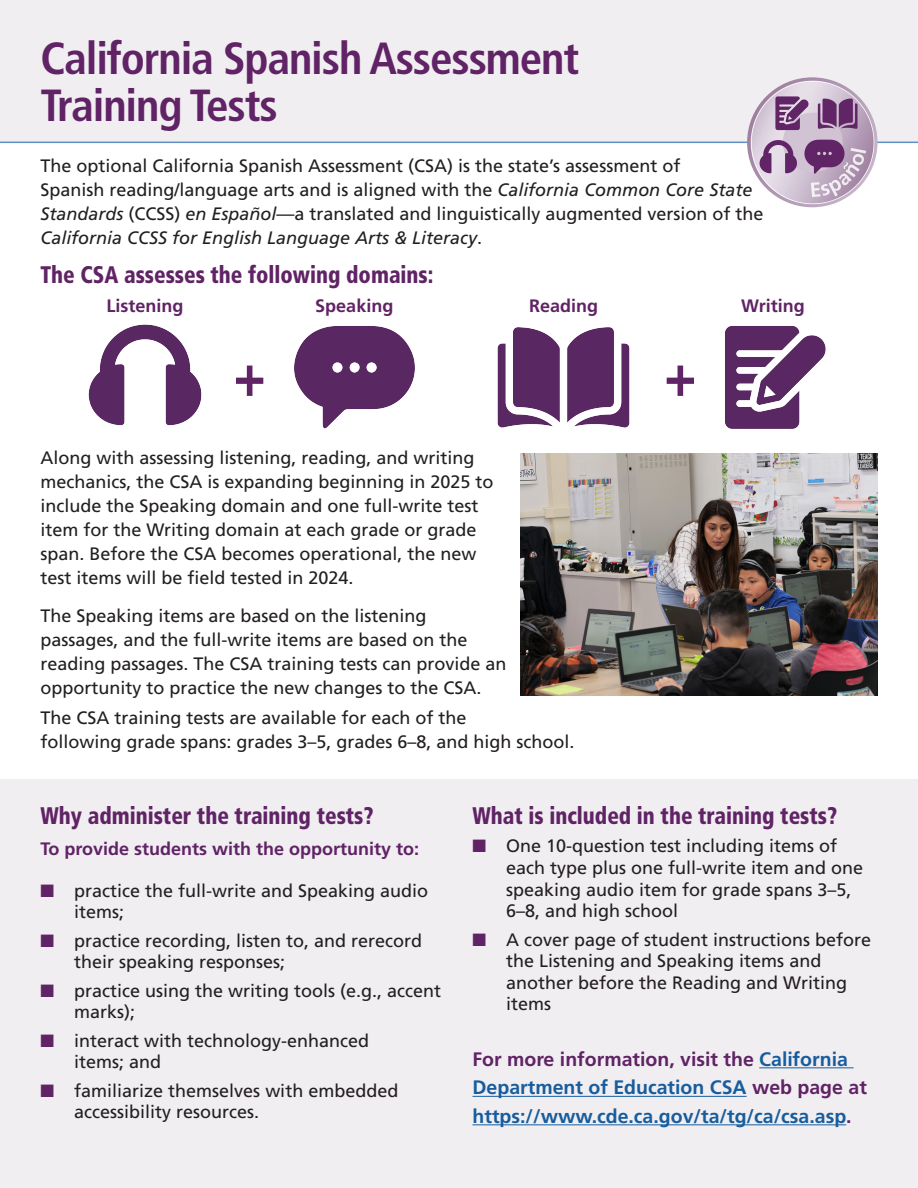
<style>
.page{position:relative;width:918px;height:1188px;background:#fff}
.page>*{position:absolute;margin:0;border:0;box-sizing:border-box;transform-origin:0 0}
.t1{font:900 condensed 60px "Frutiger LT Pro";color:#602365;scale:.9 1}
.H1__Title{font:700 condensed 45px/46.5px "Frutiger LT Pro";letter-spacing:-.025em;color:#602365}
.t2{font:900 condensed 24px "Frutiger LT Pro";color:#602365;scale:.9 1}
.body_text{font:700 19.5px/28.5px "Frutiger LT Pro";color:#175d9e}
.body_text-2{font:18px/24px "Frutiger LT Pro";color:#231f20}
.body_text-3{font:700 18px "Frutiger LT Pro";color:#602365}
.s1{font-style:italic}
.s2{color:#602365}
</style>
<div class="page">
<div style="left:0;top:0;width:918px;height:143px;background:#f1eef2"></div>
<img style="left:747px;top:77px;width:131px;height:130px">
<img style="left:88px;top:324px;width:114px;height:102px">
<img style="left:294px;top:326px;width:121px;height:103px">
<img style="left:497px;top:327px;width:133px;height:101px">
<img style="left:725px;top:326px;width:101px;height:103px">
<div style="left:0;top:779px;width:918px;height:409px;background:#f1eef2"></div>
<img style="left:521px;top:454px;width:357px;height:242px">
<hr style="left:759px;top:1067px;width:95px;height:1px;background:#175d9e">
<hr style="left:472px;top:1096px;width:275px;height:1px;background:#175d9e">
<hr style="left:472px;top:1124px;width:374px;height:1px;background:#175d9e">
<h1 class="H1__Title" style="left:40px;top:35px;width:540px">California Spanish Assessment<br>Training Tests</h1>
<p class="body_text-2" style="left:40px;top:154px;width:725px">The optional California Spanish Assessment (CSA) is the state’s assessment of<br>Spanish reading/language arts and is aligned with the <span class="s1">California Common Core State Standards</span> (CCSS) <span class="s1">en Español</span>—a translated and linguistically augmented version of the <span class="s1">California CCSS for English Language Arts &amp; Literacy</span>.</p>
<h2 class="t2" style="left:40px;top:260px;width:438px">The CSA assesses the following domains:</h2>
<p class="body_text-3" style="left:106px;top:295px;width:79px">Listening</p>
<p class="body_text-3" style="left:315px;top:295px;width:80px">Speaking</p>
<p class="body_text-3" style="left:529px;top:295px;width:71px">Reading</p>
<p class="body_text-3" style="left:741px;top:295px;width:65px">Writing</p>
<p class="t1" style="left:233px;top:339px;width:38px">+</p>
<p class="body_text-2" style="left:40px;top:446px;width:455px">Along with assessing listening, reading, and writing mechanics, the CSA is expanding beginning in 2025 to include the Speaking domain and one full-write test item for the Writing domain at each grade or grade span. Before the CSA becomes operational, the new test items will be field tested in 2024.</p>
<p class="body_text-2" style="left:40px;top:604px;width:468px">The Speaking items are based on the listening passages, and the full-write items are based on the reading passages. The CSA training tests can provide an opportunity to practice the new changes to the CSA.</p>
<p class="body_text-2" style="left:40px;top:706px;width:536px">The CSA training tests are available for each of the<br>following grade spans: grades 3–5, grades 6–8, and high school.</p>
<p class="t1" style="left:664px;top:339px;width:38px">+</p>
<h2 class="t2" style="left:40px;top:801px;width:371px">Why administer the training tests?</h2>
<p class="body_text-3" style="left:40px;top:838px;width:380px">To provide students with the opportunity to:</p>
<p class="body_text-2" style="left:74px;top:880px;width:356px;line-height:21.6px;text-indent:-34px"><span class="s2">■</span> practice the full-write and Speaking audio items;</p>
<p class="body_text-2" style="left:74px;top:930px;width:350px;line-height:21.6px;text-indent:-34px"><span class="s2">■</span> practice recording, listen to, and rerecord their speaking responses;</p>
<p class="body_text-2" style="left:74px;top:980px;width:369px;line-height:21.6px;text-indent:-34px"><span class="s2">■</span> practice using the writing tools (e.g., accent marks);</p>
<p class="body_text-2" style="left:74px;top:1030px;width:297px;line-height:21.6px;text-indent:-34px"><span class="s2">■</span> interact with technology-enhanced items; and</p>
<p class="body_text-2" style="left:74px;top:1080px;width:326px;line-height:21.6px;text-indent:-34px"><span class="s2">■</span> familiarize themselves with embedded accessibility resources.</p>
<h2 class="t2" style="left:472px;top:801px;width:407px">What is included in the training tests?</h2>
<p class="body_text-2" style="left:506px;top:835px;width:359px;line-height:21.6px;text-indent:-34px"><span class="s2">■</span> One 10-question test including items of each type plus one full-write item and one speaking audio item for grade spans 3–5, 6–8, and high school</p>
<p class="body_text-2" style="left:506px;top:929px;width:367px;line-height:21.6px;text-indent:-34px"><span class="s2">■</span> A cover page of student instructions before the Listening and Speaking items and another before the Reading and Writing items</p>
<p class="body_text" style="left:472px;top:1045px;width:396px"><span class="s2">For more information, visit the</span> California<br>Department of Education CSA <span class="s2">web page at </span>https://www.cde.ca.gov/ta/tg/ca/csa.asp<span class="s2">.</span></p>
</div>
